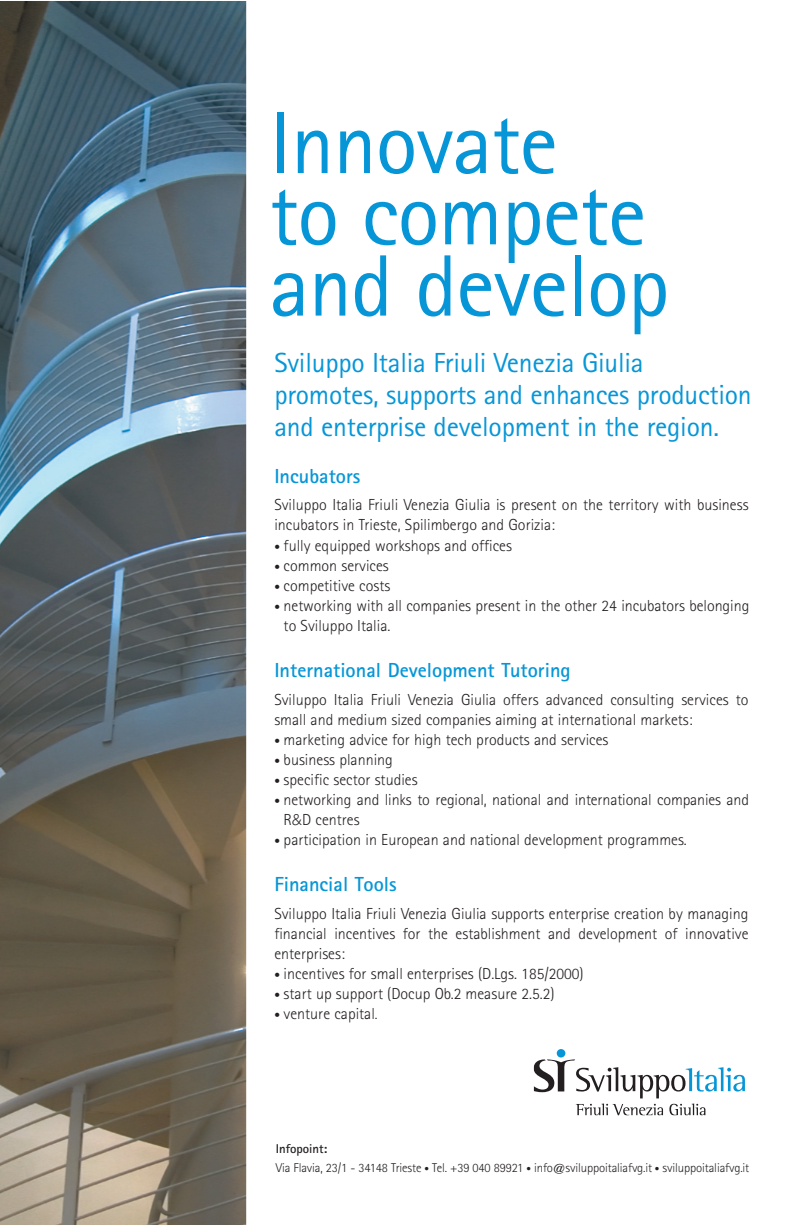
<style>
.page{position:relative;width:789px;height:1226px;background:#fff}
.page>*{position:absolute;margin:0;border:0;box-sizing:border-box;transform-origin:0 0}
.t1{font:87.2px/71.2px "Rotis Sans Serif";letter-spacing:-.015em;color:#0696d7}
.t2{font:27.6px/32px "Rotis Sans Serif";letter-spacing:-.01em;color:#0696d7}
.t3{font:700 20.4px "Rotis Sans Serif";color:#0696d7}
.t4{font:300 16px/20px "Rotis Sans Serif";color:#231f20}
.t5{font:300 12.8px/18.6px "Rotis Sans Serif";letter-spacing:-.01em;color:#231f20}
.s1{font-size:11.6px}
.s2{font-family:"Gill Sans"}
.s3{font-size:14.6px}
.s4{font-weight:700}
.s5{font-size:9.4px}
</style>
<div class="page">
<img style="left:0;top:1px;width:246px;height:1223px">
<svg style="left:556px;top:1048px;width:9px;height:9px"></svg>
<svg style="left:533px;top:1059px;width:212px;height:56px"></svg>
<h1 class="t1" style="left:269px;top:107px;width:401px">Innovate<br>to compete and develop</h1>
<h2 class="t2" style="left:274px;top:346px;width:479px">Sviluppo Italia Friuli Venezia Giulia promotes, supports and enhances production and enterprise development in the region.</h2>
<p class="t3" style="left:274px;top:462px;width:87px">Incubators</p>
<p class="t4" style="left:274px;top:495px;width:475px">Sviluppo Italia Friuli Venezia Giulia is present on the territory with business incubators in Trieste, Spilimbergo and Gorizia:</p>
<p class="t4" style="left:274px;top:535px;width:239px"><span class="s1">•</span> fully equipped workshops and offices</p>
<p class="t4" style="left:274px;top:555px;width:116px"><span class="s1">•</span> common services</p>
<p class="t4" style="left:274px;top:575px;width:117px"><span class="s1">•</span> competitive costs</p>
<p class="t4" style="left:283px;top:595px;width:467px;text-indent:-9px"><span class="s1">•</span> networking with all companies present in the other 24 incubators belonging to Sviluppo Italia.</p>
<p class="t3" style="left:274px;top:657px;width:298px">International Development Tutoring</p>
<p class="t4" style="left:274px;top:689px;width:475px">Sviluppo Italia Friuli Venezia Giulia offers advanced consulting services to small and medium sized companies aiming at international markets:</p>
<p class="t4" style="left:274px;top:729px;width:335px"><span class="s1">•</span> marketing advice for high tech products and services</p>
<p class="t4" style="left:274px;top:749px;width:120px"><span class="s1">•</span> business planning</p>
<p class="t4" style="left:274px;top:769px;width:145px"><span class="s1">•</span> specific sector studies</p>
<p class="t4" style="left:283px;top:789px;width:467px;text-indent:-9px"><span class="s1">•</span> networking and links to regional, national and international companies and<br>R<span class="s2">&amp;</span>D centres</p>
<p class="t4" style="left:274px;top:829px;width:414px"><span class="s1">•</span> participation in European and national development programmes.</p>
<p class="t3" style="left:274px;top:871px;width:124px">Financial Tools</p>
<p class="t4" style="left:274px;top:903px;width:475px;text-align:justify">Sviluppo Italia Friuli Venezia Giulia supports enterprise creation by managing financial incentives for the establishment and development of innovative enterprises:</p>
<p class="t4" style="left:274px;top:963px;width:311px"><span class="s1">•</span> incentives for small enterprises (D.Lgs. 185/2000)</p>
<p class="t4" style="left:274px;top:983px;width:282px"><span class="s1">•</span> start up support (Docup Ob.2 measure 2.5.2)</p>
<p class="t4" style="left:274px;top:1003px;width:105px"><span class="s1">•</span> venture capital<span class="s3">.</span></p>
<p class="t5" style="left:276px;top:1139px;width:475px"><span class="s4">Infopoint:<br></span>Via Flavia, 23/1 - 34148 Trieste <span class="s5">•</span> Tel. +39 040 89921 <span class="s5">•</span> info@sviluppoitaliafvg.it <span class="s5">•</span> sviluppoitaliafvg.it</p>
</div>
